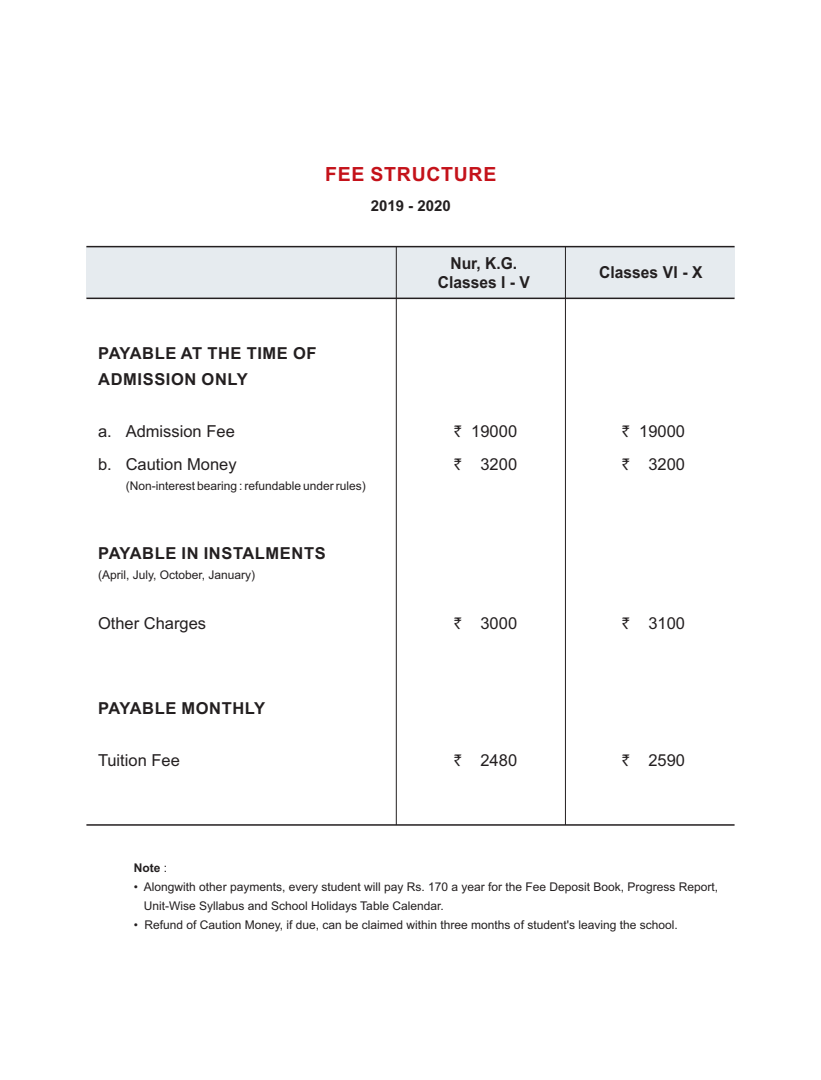
<style>
.page{position:relative;width:821px;height:1080px;background:#fff}
.page>*{position:absolute;margin:0;border:0;box-sizing:border-box;transform-origin:0 0}
.t1{font:700 19.5px "Arial";letter-spacing:.035em;color:#c4121a}
.t2{font:16.5px "Arial";color:#231f20}
.t3{font:700 16.5px/25.8px "Arial";letter-spacing:.035em;color:#231f20}
.t4{font:700 16.5px/18.5px "Arial";color:#231f20;text-align:center;scale:.94 1}
.t5{font:700 15px "Arial";color:#231f20}
.t6{font:12px/18.8px "Arial";color:#231f20}
.t7{font:700 12px "Arial";color:#231f20}
.s1{font-family:"Rupee"}
.s2{font-weight:400}
</style>
<div class="page">
<div style="left:86px;top:247px;width:648px;height:51px;background:#e6ebef"></div>
<hr style="left:86px;top:298px;width:648px;height:1px;background:#231f20">
<hr style="left:86px;top:246px;width:648px;height:1px;background:#231f20">
<hr style="left:86px;top:824px;width:648px;height:2px;background:#231f20">
<hr style="left:565px;top:247px;width:1px;height:578px;background:#231f20">
<hr style="left:396px;top:247px;width:1px;height:578px;background:#231f20">
<h1 class="t1" style="left:325px;top:166px;width:173px">FEE STRUCTURE</h1>
<p class="t5" style="left:371px;top:200px;width:82px">2019 - 2020</p>
<h2 class="t4" style="left:438px;top:256px;width:99px">Nur, K.G.<br>Classes I - V</h2>
<h2 class="t4" style="left:599px;top:265px;width:111px">Classes VI - X</h2>
<h2 class="t3" style="left:98px;top:342px;width:220px">PAYABLE AT THE TIME OF<br>ADMISSION ONLY</h2>
<h2 class="t2" style="left:98px;top:425px;width:138px">a. Admission Fee</h2>
<h2 class="t2" style="left:454px;top:425px;width:65px"><span class="s1">`</span> 19000</h2>
<h2 class="t2" style="left:622px;top:425px;width:65px"><span class="s1">`</span> 19000</h2>
<h2 class="t2" style="left:98px;top:458px;width:140px">b. Caution Money</h2>
<h2 class="t2" style="left:454px;top:458px;width:65px"><span class="s1">`</span> 3200</h2>
<h2 class="t2" style="left:622px;top:458px;width:65px"><span class="s1">`</span> 3200</h2>
<p class="t6" style="left:126px;top:477px;width:242px">(Non-interest bearing : refundable under rules)</p>
<h2 class="t3" style="left:98px;top:542px;width:229px">PAYABLE IN INSTALMENTS</h2>
<p class="t6" style="left:98px;top:567px;width:159px">(April, July, October, January)</p>
<h2 class="t2" style="left:98px;top:617px;width:110px">Other Charges</h2>
<h2 class="t2" style="left:454px;top:617px;width:65px"><span class="s1">`</span> 3000</h2>
<h2 class="t2" style="left:622px;top:617px;width:65px"><span class="s1">`</span> 3100</h2>
<h2 class="t3" style="left:98px;top:697px;width:168px">PAYABLE MONTHLY</h2>
<h2 class="t2" style="left:98px;top:754px;width:83px">Tuition Fee</h2>
<h2 class="t2" style="left:454px;top:754px;width:65px"><span class="s1">`</span> 2480</h2>
<h2 class="t2" style="left:622px;top:754px;width:65px"><span class="s1">`</span> 2590</h2>
<p class="t7" style="left:134px;top:863px;width:35px">Note <span class="s2">:</span></p>
<p class="t6" style="left:144px;top:878px;width:576px;text-indent:-10px">• Alongwith other payments, every student will pay Rs. 170 a year for the Fee Deposit Book, Progress Report,<br>Unit-Wise Syllabus and School Holidays Table Calendar.</p>
<p class="t6" style="left:134px;top:916px;width:545px">• Refund of Caution Money, if due, can be claimed within three months of student's leaving the school.</p>
</div>
